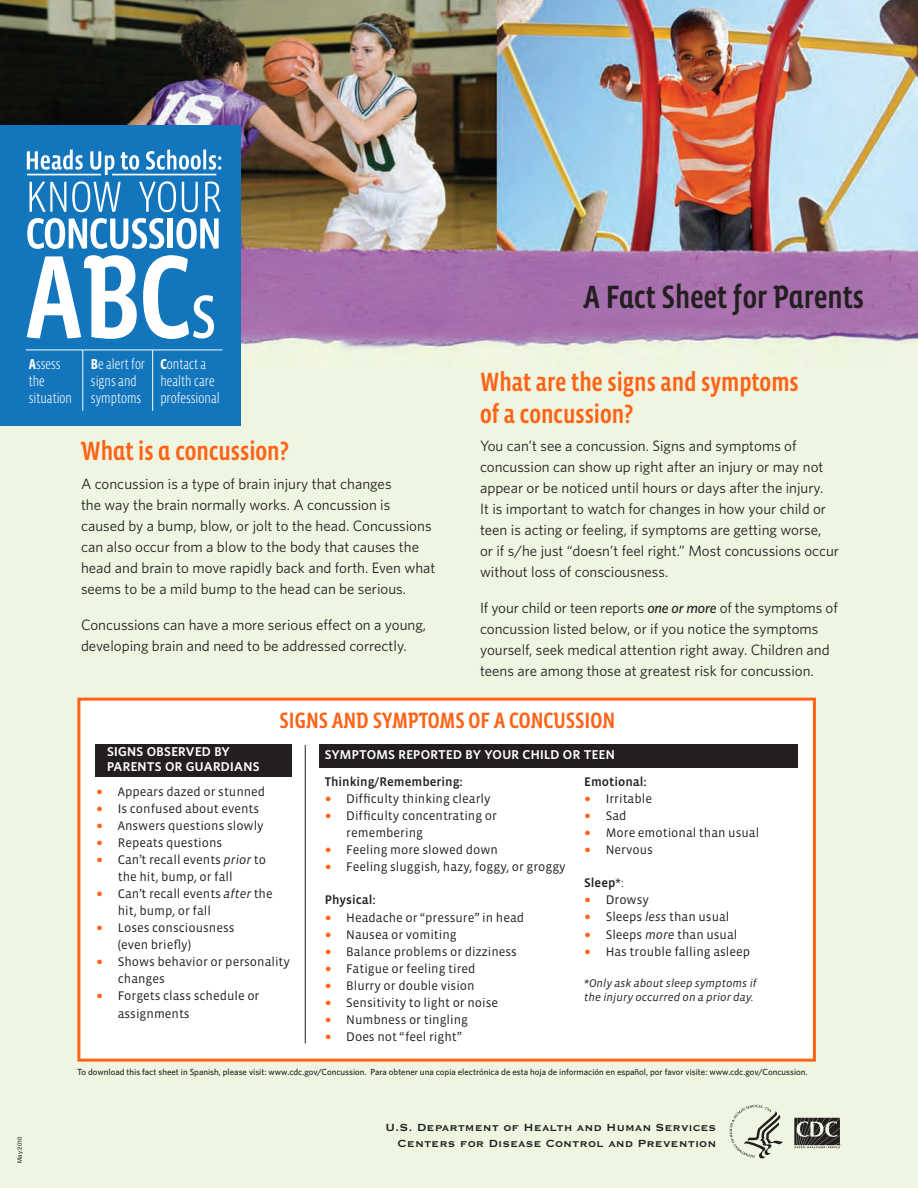
<style>
.page{position:relative;width:918px;height:1188px;background:#fff}
.page>*{position:absolute;margin:0;border:0;box-sizing:border-box;transform-origin:0 0}
.t1{font:500 33px "Vista Sans Nar Alt";color:#231f20}
.t2{font:500 27px/31.5px "Vista Sans Nar";color:#ff6316}
.t3{font:500 27px "Vista Sans Nar Alt";color:#ff6316}
.t4{font:500 22.8px "Vista Sans Nar Alt";color:#ff6316}
.t5{font:15px/21px "Whitney";color:#231f20}
.t6{font:300 14.7px/17.1px "Vista Sans Nar";color:#fff}
.t7{font:700 13.5px/16.2px "Copperplate Gothic BT";color:#231f20;text-align:right}
.t8{font:12.75px/17.1px "Vista Sans OT";color:#231f20}
.t9{font:600 12.75px/15.6px "Whitney";letter-spacing:.025em;color:#fff}
.t10{font:500 12.75px "Vista Sans OT";color:#231f20}
.t11{font:italic 11.4px/14.7px "Vista Sans OT";color:#231f20}
.t12{font:500 8.85px "Whitney";color:#231f20}
.t13{font:6px "Helvetica";color:#231f20}
.s1{font-weight:700}
.s2{font-weight:500;font-style:italic}
.s3{font-family:"Verdana";color:#ff6316}
.s4{font-style:italic}
.s5{font-weight:400}
</style>
<div class="page">
<img style="left:0;top:0;width:918px;height:1188px">
<div style="left:0;top:126px;width:241px;height:299px;background:#1376bc"></div>
<svg style="left:30px;top:182px;width:36px;height:30px"></svg>
<svg style="left:72px;top:181px;width:49px;height:31px"></svg>
<svg style="left:139px;top:181px;width:37px;height:31px"></svg>
<svg style="left:182px;top:182px;width:16px;height:30px"></svg>
<svg style="left:205px;top:181px;width:16px;height:31px"></svg>
<svg style="left:27px;top:218px;width:137px;height:31px"></svg>
<div style="left:168px;top:218px;width:5px;height:30px;background:#fff"></div>
<svg style="left:176px;top:218px;width:43px;height:31px"></svg>
<svg style="left:27px;top:255px;width:110px;height:84px"></svg>
<svg style="left:143px;top:255px;width:71px;height:84px"></svg>
<hr style="left:27px;top:174px;width:189px;height:1px;background:#fff">
<svg style="left:27px;top:149px;width:56px;height:21px"></svg>
<svg style="left:90px;top:151px;width:24px;height:24px"></svg>
<svg style="left:121px;top:152px;width:18px;height:18px"></svg>
<svg style="left:146px;top:149px;width:75px;height:21px"></svg>
<hr style="left:82px;top:350px;width:1px;height:61px;background:#fff">
<hr style="left:26px;top:349px;width:197px;height:1px;background:#fff">
<hr style="left:152px;top:350px;width:1px;height:61px;background:#fff">
<div style="left:80px;top:701px;width:733px;height:358px;background:#fff"></div>
<div style="left:77px;top:698px;width:739px;height:364px;border:3px solid #ff6316"></div>
<div style="left:319px;top:744px;width:478px;height:24px;background:#231f20"></div>
<div style="left:96px;top:744px;width:196px;height:32px;background:#231f20"></div>
<hr style="left:305px;top:745px;width:1px;height:298px;background:#231f20">
<svg style="left:729px;top:1105px;width:54px;height:53px;background:#ccd1c0"></svg>
<svg style="left:794px;top:1118px;width:48px;height:30px"></svg>
<h1 class="t1" style="left:584px;top:284px;width:282px">A Fact Sheet for Parents</h1>
<p class="t6" style="left:29px;top:356px;width:45px"><span class="s1">A</span>ssess the situation</p>
<p class="t6" style="left:91px;top:356px;width:56px"><span class="s1">B</span>e alert for signs and symptoms</p>
<p class="t6" style="left:160px;top:356px;width:61px"><span class="s1">C</span>ontact a health care professional</p>
<h2 class="t2" style="left:480px;top:368px;width:320px">What are the signs and symptoms of a concussion?</h2>
<p class="t5" style="left:480px;top:437px;width:361px">You can’t see a concussion. Signs and symptoms of concussion can show up right after an injury or may not appear or be noticed until hours or days after the injury.<br>It is important to watch for changes in how your child or teen is acting or feeling, if symptoms are getting worse,<br>or if s/he just “doesn’t feel right.” Most concussions occur without loss of consciousness.</p>
<p class="t5" style="left:480px;top:599px;width:359px">If your child or teen reports <span class="s2">one or more</span> of the symptoms of concussion listed below, or if you notice the symptoms yourself, seek medical attention right away. Children and teens are among those at greatest risk for concussion.</p>
<h3 class="t4" style="left:280px;top:712px;width:337px">SIGNS AND SYMPTOMS OF A CONCUSSION</h3>
<h2 class="t3" style="left:81px;top:441px;width:210px">What is a concussion?</h2>
<p class="t5" style="left:81px;top:475px;width:356px">A concussion is a type of brain injury that changes<br>the way the brain normally works. A concussion is caused by a bump, blow, or jolt to the head. Concussions can also occur from a blow to the body that causes the head and brain to move rapidly back and forth. Even what seems to be a mild bump to the head can be serious.</p>
<p class="t5" style="left:81px;top:616px;width:347px">Concussions can have a more serious effect on a young, developing brain and need to be addressed correctly.</p>
<h4 class="t9" style="left:107px;top:745px;width:154px">SIGNS OBSERVED BY<br>PARENTS OR GUARDIANS</h4>
<p class="t8" style="left:96px;top:783px;width:171px"><span class="s3">•</span> Appears dazed or stunned</p>
<p class="t8" style="left:96px;top:800px;width:165px"><span class="s3">•</span> Is confused about events</p>
<p class="t8" style="left:96px;top:817px;width:169px"><span class="s3">•</span> Answers questions slowly</p>
<p class="t8" style="left:96px;top:834px;width:128px"><span class="s3">•</span> Repeats questions</p>
<p class="t8" style="left:118px;top:851px;width:150px;text-indent:-22px"><span class="s3">•</span> Can’t recall events <span class="s4">prior</span> to the hit, bump, or fall</p>
<p class="t8" style="left:118px;top:885px;width:156px;text-indent:-22px"><span class="s3">•</span> Can’t recall events <span class="s4">after</span> the hit, bump, or fall</p>
<p class="t8" style="left:118px;top:919px;width:118px;text-indent:-22px"><span class="s3">•</span> Loses consciousness (even briefly)</p>
<p class="t8" style="left:118px;top:953px;width:174px;text-indent:-22px"><span class="s3">•</span> Shows behavior or personality changes</p>
<p class="t8" style="left:118px;top:988px;width:143px;text-indent:-22px"><span class="s3">•</span> Forgets class schedule or assignments</p>
<h4 class="t9" style="left:325px;top:748px;width:291px">SYMPTOMS REPORTED BY YOUR CHILD OR TEEN</h4>
<h5 class="t10" style="left:325px;top:774px;width:140px">Thinking/Remembering:</h5>
<p class="t8" style="left:325px;top:790px;width:167px"><span class="s3">•</span> Difficulty thinking clearly</p>
<p class="t8" style="left:346px;top:807px;width:152px;text-indent:-22px"><span class="s3">•</span> Difficulty concentrating or remembering</p>
<p class="t8" style="left:325px;top:841px;width:175px"><span class="s3">•</span> Feeling more slowed down</p>
<p class="t8" style="left:325px;top:858px;width:243px"><span class="s3">•</span> Feeling sluggish, hazy, foggy, or groggy</p>
<h5 class="t10" style="left:325px;top:893px;width:52px">Physical:</h5>
<p class="t8" style="left:325px;top:909px;width:201px"><span class="s3">•</span> Headache or “pressure” in head</p>
<p class="t8" style="left:325px;top:926px;width:134px"><span class="s3">•</span> Nausea or vomiting</p>
<p class="t8" style="left:325px;top:943px;width:194px"><span class="s3">•</span> Balance problems or dizziness</p>
<p class="t8" style="left:325px;top:960px;width:152px"><span class="s3">•</span> Fatigue or feeling tired</p>
<p class="t8" style="left:325px;top:977px;width:151px"><span class="s3">•</span> Blurry or double vision</p>
<p class="t8" style="left:325px;top:994px;width:175px"><span class="s3">•</span> Sensitivity to light or noise</p>
<p class="t8" style="left:325px;top:1011px;width:145px"><span class="s3">•</span> Numbness or tingling</p>
<p class="t8" style="left:325px;top:1028px;width:139px"><span class="s3">•</span> Does not “feel right”</p>
<h5 class="t10" style="left:584px;top:774px;width:64px">Emotional:</h5>
<p class="t8" style="left:584px;top:790px;width:69px"><span class="s3">•</span> Irritable</p>
<p class="t8" style="left:584px;top:807px;width:44px"><span class="s3">•</span> Sad</p>
<p class="t8" style="left:584px;top:824px;width:177px"><span class="s3">•</span> More emotional than usual</p>
<p class="t8" style="left:584px;top:841px;width:70px"><span class="s3">•</span> Nervous</p>
<h5 class="t10" style="left:584px;top:876px;width:41px">Sleep<span class="s5">*:</span></h5>
<p class="t8" style="left:584px;top:891px;width:66px"><span class="s3">•</span> Drowsy</p>
<p class="t8" style="left:584px;top:909px;width:147px"><span class="s3">•</span> Sleeps <span class="s4">less</span> than usual</p>
<p class="t8" style="left:584px;top:926px;width:155px"><span class="s3">•</span> Sleeps <span class="s4">more</span> than usual</p>
<p class="t8" style="left:584px;top:943px;width:168px"><span class="s3">•</span> Has trouble falling asleep</p>
<p class="t11" style="left:584px;top:975px;width:174px">*Only ask about sleep symptoms if the injury occurred on a prior day.</p>
<p class="t13" style="left:17px;top:1163px;width:28px;rotate:-90deg">May 2010</p>
<p class="t12" style="left:77px;top:1069px;width:732px">To download this fact sheet in Spanish, please visit: www.cdc.gov/Concussion. Para obtener una copia electrónica de esta hoja de información en español, por favor visite: www.cdc.gov/Concussion.</p>
<p class="t7" style="left:385px;top:1118px;width:333px">U.S. Department of Health and Human Services<br>Centers for Disease Control and Prevention</p>
</div>
